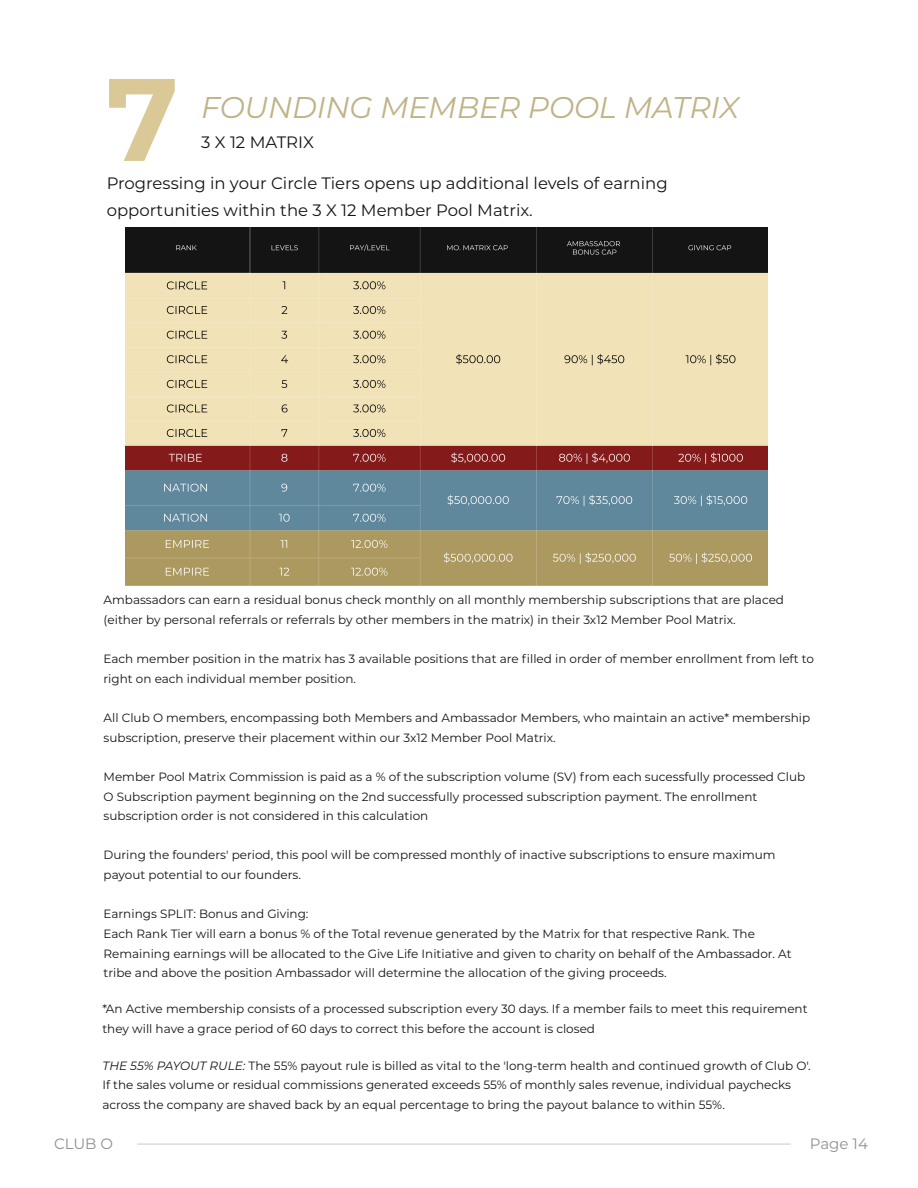
<style>
.page{position:relative;width:918px;height:1188px;background:#fff}
.page>*{position:absolute;margin:0;border:0;box-sizing:border-box;transform-origin:0 0}
.t1{font:700 117px "Montserrat";color:#dac997}
.t2{font:italic 30px "Montserrat";letter-spacing:-.01em;color:#c0b387}
.t3{font:16.5px/27px "Montserrat";color:#141414}
.t4{font:15px "Montserrat";color:#938f8f}
.t5{font:12px/19.6px "Montserrat";color:#141414}
.s1{font-style:italic}
</style>
<div class="page">
<hr style="left:137px;top:1144px;width:654px;height:1px;background:#cbc8c8">
<img style="left:126px;top:228px;width:641px;height:357px">
<h1 class="t1" style="left:106px;top:35px;width:74px">7</h1>
<h2 class="t2" style="left:201px;top:87px;width:540px">FOUNDING MEMBER POOL MATRIX</h2>
<h3 class="t3" style="left:201px;top:128px;width:114px">3 X 12 MATRIX</h3>
<h3 class="t3" style="left:107px;top:169px;width:562px">Progressing in your Circle Tiers opens up additional levels of earning opportunities within the 3 X 12 Member Pool Matrix.</h3>
<p class="t5" style="left:104px;top:590px;width:682px">Ambassadors can earn a residual bonus check monthly on all monthly membership subscriptions that are placed (either by personal referrals or referrals by other members in the matrix) in their 3x12 Member Pool Matrix.</p>
<p class="t5" style="left:104px;top:649px;width:712px">Each member position in the matrix has 3 available positions that are filled in order of member enrollment from left to right on each individual member position.</p>
<p class="t5" style="left:104px;top:707px;width:708px">All Club O members, encompassing both Members and Ambassador Members, who maintain an active* membership subscription, preserve their placement within our 3x12 Member Pool Matrix.</p>
<p class="t5" style="left:104px;top:766px;width:703px">Member Pool Matrix Commission is paid as a % of the subscription volume (SV) from each sucessfully processed Club<br>O Subscription payment beginning on the 2nd successfully processed subscription payment. The enrollment subscription order is not considered in this calculation</p>
<p class="t5" style="left:104px;top:845px;width:674px">During the founders' period, this pool will be compressed monthly of inactive subscriptions to ensure maximum payout potential to our founders.</p>
<p class="t5" style="left:104px;top:904px;width:690px">Earnings SPLIT: Bonus and Giving:<br>Each Rank Tier will earn a bonus % of the Total revenue generated by the Matrix for that respective Rank. The Remaining earnings will be allocated to the Give Life Initiative and given to charity on behalf of the Ambassador. At tribe and above the position Ambassador will determine the allocation of the giving proceeds.</p>
<p class="t5" style="left:102px;top:999px;width:707px">*An Active membership consists of a processed subscription every 30 days. If a member fails to meet this requirement they will have a grace period of 60 days to correct this before the account is closed</p>
<p class="t5" style="left:102px;top:1055px;width:710px"><span class="s1">THE 55% PAYOUT RULE:</span> The 55% payout rule is billed as vital to the 'long-term health and continued growth of Club O'.<br>If the sales volume or residual commissions generated exceeds 55% of monthly sales revenue, individual paychecks across the company are shaved back by an equal percentage to bring the payout balance to within 55%.</p>
<p class="t4" style="left:54px;top:1133px;width:61px">CLUB O</p>
<p class="t4" style="left:810px;top:1133px;width:60px">Page 14</p>
</div>
